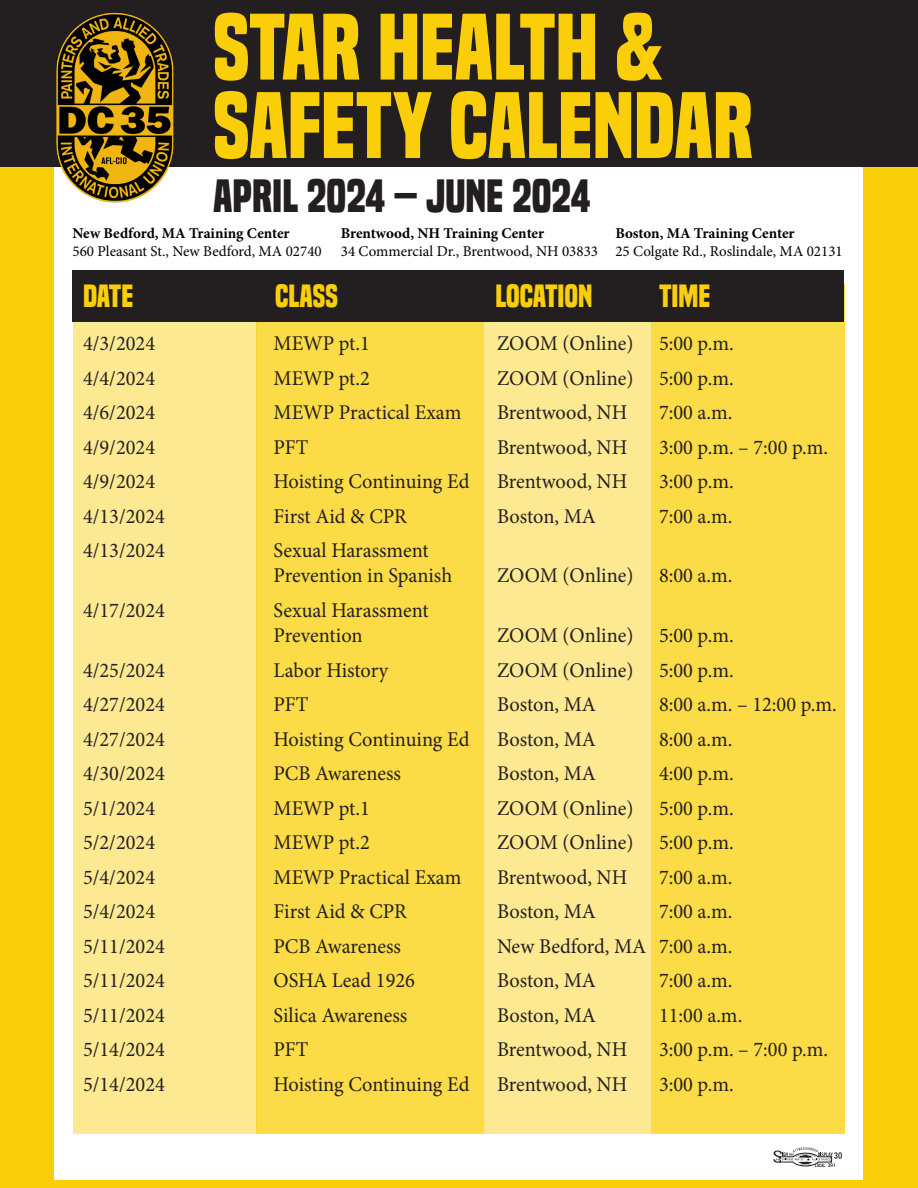
<style>
.page{position:relative;width:918px;height:1188px;background:#facf09}
.page>*{position:absolute;margin:0;border:0;box-sizing:border-box;transform-origin:0 0}
.t1{font:700 87px/78.4px "Built Titling Rg";color:#facf09}
.t2{font:700 43.5px "Built Titling Rg";color:#231f20}
.t3{font:700 30px "Built Titling Rg";color:#facf09}
.t4{font:21px/25.2px "Minion Pro";color:#231f20}
.t5{font:15px/18px "Minion Pro";color:#000}
.t6{font:700 15px "Minion Pro";letter-spacing:-.005em;color:#000}
.s1{font-weight:700}
</style>
<div class="page">
<div style="left:54px;top:125px;width:808px;height:1054px;background:#fff"></div>
<div style="left:73px;top:285px;width:183px;height:849px;background:#fce991"></div>
<div style="left:256px;top:285px;width:228px;height:849px;background:#fbdb46"></div>
<div style="left:484px;top:285px;width:167px;height:849px;background:#fce991"></div>
<div style="left:651px;top:285px;width:193px;height:849px;background:#fbdb46"></div>
<div style="left:73px;top:270px;width:771px;height:51px;background:#231f20"></div>
<div style="left:0;top:0;width:918px;height:166px;background:#231f20"></div>
<img style="left:54px;top:12px;width:123px;height:191px">
<svg style="left:773px;top:1147px;width:69px;height:19px"></svg>
<p class="t1" style="left:213px;top:9px;width:541px">STAR HEALTH &amp;<br>SAFETY CALENDAR</p>
<p class="t2" style="left:213px;top:171px;width:379px">APRIL 2024 – JUNE 2024</p>
<p class="t5" style="left:73px;top:224px;width:251px"><span class="s1">New Bedford, MA Training Center<br></span>560 Pleasant St., New Bedford, MA 02740</p>
<p class="t6" style="left:341px;top:222px;width:205px">Brentwood, NH Training Center</p>
<p class="t5" style="left:341px;top:242px;width:259px">34 Commercial Dr., Brentwood, NH 03833</p>
<p class="t6" style="left:615px;top:222px;width:181px">Boston, MA Training Center</p>
<p class="t5" style="left:615px;top:242px;width:229px">25 Colgate Rd., Roslindale, MA 02131</p>
<p class="t3" style="left:83px;top:278px;width:52px">DATE</p>
<p class="t3" style="left:275px;top:278px;width:64px">CLASS</p>
<p class="t3" style="left:496px;top:278px;width:98px">LOCATION</p>
<p class="t3" style="left:659px;top:278px;width:53px">TIME</p>
<p class="t4" style="left:83px;top:331px;width:74px">4/3/2024</p>
<p class="t4" style="left:274px;top:331px;width:98px">MEWP pt.1</p>
<p class="t4" style="left:497px;top:331px;width:238px">ZOOM (Online) 5:00 p.m.</p>
<p class="t4" style="left:83px;top:366px;width:74px">4/4/2024</p>
<p class="t4" style="left:274px;top:366px;width:98px">MEWP pt.2</p>
<p class="t4" style="left:497px;top:366px;width:238px">ZOOM (Online) 5:00 p.m.</p>
<p class="t4" style="left:83px;top:400px;width:74px">4/6/2024</p>
<p class="t4" style="left:274px;top:400px;width:189px">MEWP Practical Exam</p>
<p class="t4" style="left:497px;top:400px;width:132px">Brentwood, NH</p>
<p class="t4" style="left:659px;top:400px;width:75px">7:00 a.m.</p>
<p class="t4" style="left:83px;top:435px;width:74px">4/9/2024</p>
<p class="t4" style="left:274px;top:435px;width:36px">PFT</p>
<p class="t4" style="left:497px;top:435px;width:132px">Brentwood, NH</p>
<p class="t4" style="left:659px;top:435px;width:171px">3:00 p.m. – 7:00 p.m.</p>
<p class="t4" style="left:83px;top:469px;width:74px">4/9/2024</p>
<p class="t4" style="left:274px;top:469px;width:198px">Hoisting Continuing Ed</p>
<p class="t4" style="left:497px;top:469px;width:132px">Brentwood, NH</p>
<p class="t4" style="left:659px;top:469px;width:76px">3:00 p.m.</p>
<p class="t4" style="left:83px;top:504px;width:83px">4/13/2024</p>
<p class="t4" style="left:274px;top:504px;width:135px">First Aid &amp; CPR</p>
<p class="t4" style="left:497px;top:504px;width:101px">Boston, MA</p>
<p class="t4" style="left:659px;top:504px;width:75px">7:00 a.m.</p>
<p class="t4" style="left:83px;top:538px;width:83px">4/13/2024</p>
<p class="t4" style="left:274px;top:538px;width:180px">Sexual Harassment<br>Prevention in Spanish</p>
<p class="t4" style="left:497px;top:563px;width:237px">ZOOM (Online) 8:00 a.m.</p>
<p class="t4" style="left:83px;top:598px;width:83px">4/17/2024</p>
<p class="t4" style="left:274px;top:598px;width:157px">Sexual Harassment<br>Prevention</p>
<p class="t4" style="left:497px;top:623px;width:238px">ZOOM (Online) 5:00 p.m.</p>
<p class="t4" style="left:83px;top:657px;width:83px">4/25/2024</p>
<p class="t4" style="left:274px;top:657px;width:116px">Labor History</p>
<p class="t4" style="left:497px;top:657px;width:238px">ZOOM (Online) 5:00 p.m.</p>
<p class="t4" style="left:83px;top:692px;width:83px">4/27/2024</p>
<p class="t4" style="left:274px;top:692px;width:36px">PFT</p>
<p class="t4" style="left:497px;top:692px;width:101px">Boston, MA</p>
<p class="t4" style="left:659px;top:692px;width:179px">8:00 a.m. – 12:00 p.m.</p>
<p class="t4" style="left:83px;top:726px;width:83px">4/27/2024</p>
<p class="t4" style="left:274px;top:726px;width:198px">Hoisting Continuing Ed</p>
<p class="t4" style="left:497px;top:726px;width:101px">Boston, MA</p>
<p class="t4" style="left:659px;top:726px;width:75px">8:00 a.m.</p>
<p class="t4" style="left:83px;top:761px;width:83px">4/30/2024</p>
<p class="t4" style="left:274px;top:761px;width:129px">PCB Awareness</p>
<p class="t4" style="left:497px;top:761px;width:101px">Boston, MA</p>
<p class="t4" style="left:659px;top:761px;width:76px">4:00 p.m.</p>
<p class="t4" style="left:83px;top:795px;width:74px">5/1/2024</p>
<p class="t4" style="left:274px;top:795px;width:98px">MEWP pt.1</p>
<p class="t4" style="left:497px;top:795px;width:238px">ZOOM (Online) 5:00 p.m.</p>
<p class="t4" style="left:83px;top:830px;width:74px">5/2/2024</p>
<p class="t4" style="left:274px;top:830px;width:98px">MEWP pt.2</p>
<p class="t4" style="left:497px;top:830px;width:238px">ZOOM (Online) 5:00 p.m.</p>
<p class="t4" style="left:83px;top:864px;width:74px">5/4/2024</p>
<p class="t4" style="left:274px;top:864px;width:189px">MEWP Practical Exam</p>
<p class="t4" style="left:497px;top:864px;width:132px">Brentwood, NH</p>
<p class="t4" style="left:659px;top:864px;width:75px">7:00 a.m.</p>
<p class="t4" style="left:83px;top:899px;width:74px">5/4/2024</p>
<p class="t4" style="left:274px;top:899px;width:135px">First Aid &amp; CPR</p>
<p class="t4" style="left:497px;top:899px;width:101px">Boston, MA</p>
<p class="t4" style="left:659px;top:899px;width:75px">7:00 a.m.</p>
<p class="t4" style="left:83px;top:933px;width:83px">5/11/2024</p>
<p class="t4" style="left:274px;top:933px;width:129px">PCB Awareness</p>
<p class="t4" style="left:497px;top:933px;width:237px">New Bedford, MA 7:00 a.m.</p>
<p class="t4" style="left:83px;top:968px;width:83px">5/11/2024</p>
<p class="t4" style="left:274px;top:968px;width:143px">OSHA Lead 1926</p>
<p class="t4" style="left:497px;top:968px;width:101px">Boston, MA</p>
<p class="t4" style="left:659px;top:968px;width:75px">7:00 a.m.</p>
<p class="t4" style="left:83px;top:1002px;width:83px">5/11/2024</p>
<p class="t4" style="left:274px;top:1002px;width:135px">Silica Awareness</p>
<p class="t4" style="left:497px;top:1002px;width:101px">Boston, MA</p>
<p class="t4" style="left:659px;top:1002px;width:85px">11:00 a.m.</p>
<p class="t4" style="left:83px;top:1037px;width:83px">5/14/2024</p>
<p class="t4" style="left:274px;top:1037px;width:36px">PFT</p>
<p class="t4" style="left:497px;top:1037px;width:132px">Brentwood, NH</p>
<p class="t4" style="left:659px;top:1037px;width:171px">3:00 p.m. – 7:00 p.m.</p>
<p class="t4" style="left:83px;top:1071px;width:83px">5/14/2024</p>
<p class="t4" style="left:274px;top:1071px;width:198px">Hoisting Continuing Ed</p>
<p class="t4" style="left:497px;top:1071px;width:132px">Brentwood, NH</p>
<p class="t4" style="left:659px;top:1071px;width:76px">3:00 p.m.</p>
</div>
